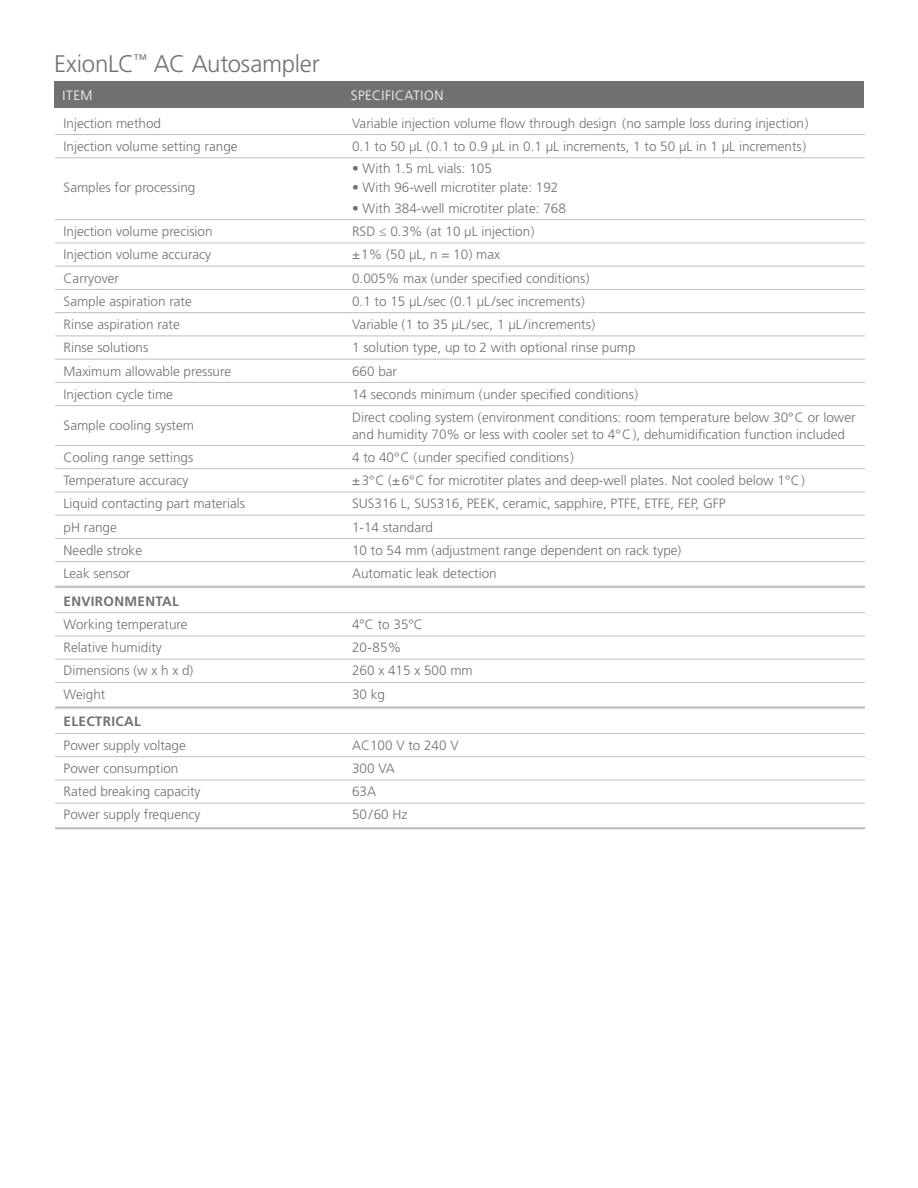
<style>
.page{position:relative;width:918px;height:1188px;background:#fff}
.page>*{position:absolute;margin:0;border:0;box-sizing:border-box;transform-origin:0 0}
.t1{font:300 24px "Frutiger LT Std";letter-spacing:-.01em;color:#707171}
.t2{font:300 13.5px/16.5px "Frutiger LT Std";color:#707171}
.t3{font:700 13.5px "Frutiger LT Std";letter-spacing:.025em;color:#707171}
.t4{font:300 13.5px "Frutiger LT Std";letter-spacing:.035em;color:#fff}
</style>
<div class="page">
<div style="left:54px;top:81px;width:810px;height:27px;background:#707171"></div>
<hr style="left:55px;top:134px;width:810px;height:1px;background:#bebfc2">
<hr style="left:55px;top:157px;width:810px;height:1px;background:#bebfc2">
<hr style="left:55px;top:219px;width:810px;height:1px;background:#bebfc2">
<hr style="left:55px;top:243px;width:810px;height:1px;background:#bebfc2">
<hr style="left:55px;top:266px;width:810px;height:1px;background:#bebfc2">
<hr style="left:55px;top:289px;width:810px;height:1px;background:#bebfc2">
<hr style="left:55px;top:312px;width:810px;height:1px;background:#bebfc2">
<hr style="left:55px;top:336px;width:810px;height:1px;background:#bebfc2">
<hr style="left:55px;top:359px;width:810px;height:1px;background:#bebfc2">
<hr style="left:55px;top:382px;width:810px;height:1px;background:#bebfc2">
<hr style="left:55px;top:405px;width:810px;height:1px;background:#bebfc2">
<hr style="left:55px;top:445px;width:810px;height:1px;background:#bebfc2">
<hr style="left:55px;top:468px;width:810px;height:1px;background:#bebfc2">
<hr style="left:55px;top:492px;width:810px;height:1px;background:#bebfc2">
<hr style="left:55px;top:515px;width:810px;height:1px;background:#bebfc2">
<hr style="left:55px;top:538px;width:810px;height:1px;background:#bebfc2">
<hr style="left:55px;top:561px;width:810px;height:1px;background:#bebfc2">
<hr style="left:55px;top:586px;width:810px;height:2px;background:#bebfc2">
<hr style="left:55px;top:612px;width:810px;height:1px;background:#bebfc2">
<hr style="left:55px;top:636px;width:810px;height:1px;background:#bebfc2">
<hr style="left:55px;top:659px;width:810px;height:1px;background:#bebfc2">
<hr style="left:55px;top:682px;width:810px;height:1px;background:#bebfc2">
<hr style="left:55px;top:706px;width:810px;height:3px;background:#bebfc2">
<hr style="left:55px;top:733px;width:810px;height:1px;background:#bebfc2">
<hr style="left:55px;top:756px;width:810px;height:1px;background:#bebfc2">
<hr style="left:55px;top:780px;width:810px;height:1px;background:#bebfc2">
<hr style="left:55px;top:803px;width:810px;height:1px;background:#bebfc2">
<hr style="left:55px;top:827px;width:810px;height:2px;background:#bebfc2">
<h1 class="t1" style="left:54px;top:50px;width:267px">ExionLC<sup>™</sup> AC Autosampler</h1>
<p class="t4" style="left:62px;top:88px;width:31px">ITEM</p>
<p class="t4" style="left:351px;top:88px;width:94px">SPECIFICATION</p>
<p class="t2" style="left:64px;top:115px;width:99px">Injection method</p>
<p class="t2" style="left:352px;top:115px;width:458px">Variable injection volume flow through design (no sample loss during injection)</p>
<p class="t2" style="left:64px;top:138px;width:176px">Injection volume setting range</p>
<p class="t2" style="left:352px;top:138px;width:456px">0.1 to 50 µL (0.1 to 0.9 µL in 0.1 µL increments, 1 to 50 µL in 1 µL increments)</p>
<p class="t2" style="left:352px;top:160px;width:141px">• With 1.5 mL vials: 105</p>
<p class="t2" style="left:64px;top:179px;width:133px">Samples for processing</p>
<p class="t2" style="left:352px;top:179px;width:208px">• With 96-well microtiter plate: 192</p>
<p class="t2" style="left:352px;top:200px;width:215px">• With 384-well microtiter plate: 768</p>
<p class="t2" style="left:64px;top:223px;width:151px">Injection volume precision</p>
<p class="t2" style="left:352px;top:223px;width:184px">RSD ≤ 0.3% (at 10 µL injection)</p>
<p class="t2" style="left:64px;top:247px;width:149px">Injection volume accuracy</p>
<p class="t2" style="left:352px;top:247px;width:150px">±1% (50 µL, n = 10) max</p>
<p class="t2" style="left:64px;top:270px;width:57px">Carryover</p>
<p class="t2" style="left:352px;top:270px;width:239px">0.005% max (under specified conditions)</p>
<p class="t2" style="left:64px;top:293px;width:130px">Sample aspiration rate</p>
<p class="t2" style="left:352px;top:293px;width:234px">0.1 to 15 µL/sec (0.1 µL/sec increments)</p>
<p class="t2" style="left:64px;top:316px;width:118px">Rinse aspiration rate</p>
<p class="t2" style="left:352px;top:316px;width:245px">Variable (1 to 35 µL/sec, 1 µL/increments)</p>
<p class="t2" style="left:64px;top:340px;width:86px">Rinse solutions</p>
<p class="t2" style="left:352px;top:340px;width:285px">1 solution type, up to 2 with optional rinse pump</p>
<p class="t2" style="left:64px;top:363px;width:169px">Maximum allowable pressure</p>
<p class="t2" style="left:352px;top:363px;width:47px">660 bar</p>
<p class="t2" style="left:64px;top:386px;width:111px">Injection cycle time</p>
<p class="t2" style="left:352px;top:386px;width:288px">14 seconds minimum (under specified conditions)</p>
<p class="t2" style="left:64px;top:417px;width:132px">Sample cooling system</p>
<p class="t2" style="left:352px;top:409px;width:505px">Direct cooling system (environment conditions: room temperature below 30°C or lower and humidity 70% or less with cooler set to 4°C), dehumidification function included</p>
<p class="t2" style="left:64px;top:449px;width:131px">Cooling range settings</p>
<p class="t2" style="left:352px;top:449px;width:223px">4 to 40°C (under specified conditions)</p>
<p class="t2" style="left:64px;top:472px;width:126px">Temperature accuracy</p>
<p class="t2" style="left:352px;top:472px;width:454px">±3°C (±6°C for microtiter plates and deep-well plates. Not cooled below 1°C)</p>
<p class="t2" style="left:64px;top:496px;width:183px">Liquid contacting part materials</p>
<p class="t2" style="left:352px;top:496px;width:375px">SUS316 L, SUS316, PEEK, ceramic, sapphire, PTFE, ETFE, FEP, GFP</p>
<p class="t2" style="left:64px;top:519px;width:55px">pH range</p>
<p class="t2" style="left:352px;top:519px;width:82px">1-14 standard</p>
<p class="t2" style="left:64px;top:542px;width:80px">Needle stroke</p>
<p class="t2" style="left:352px;top:542px;width:331px">10 to 54 mm (adjustment range dependent on rack type)</p>
<p class="t2" style="left:64px;top:565px;width:68px">Leak sensor</p>
<p class="t2" style="left:352px;top:565px;width:146px">Automatic leak detection</p>
<p class="t3" style="left:64px;top:593px;width:117px">ENVIRONMENTAL</p>
<p class="t2" style="left:64px;top:616px;width:126px">Working temperature</p>
<p class="t2" style="left:352px;top:616px;width:72px">4°C to 35°C</p>
<p class="t2" style="left:64px;top:640px;width:100px">Relative humidity</p>
<p class="t2" style="left:352px;top:640px;width:51px">20-85%</p>
<p class="t2" style="left:64px;top:663px;width:131px">Dimensions (w x h x d)</p>
<p class="t2" style="left:352px;top:663px;width:122px">260 x 415 x 500 mm</p>
<p class="t2" style="left:64px;top:686px;width:43px">Weight</p>
<p class="t2" style="left:352px;top:686px;width:35px">30 kg</p>
<p class="t3" style="left:64px;top:714px;width:79px">ELECTRICAL</p>
<p class="t2" style="left:64px;top:737px;width:124px">Power supply voltage</p>
<p class="t2" style="left:352px;top:737px;width:108px">AC100 V to 240 V</p>
<p class="t2" style="left:64px;top:760px;width:116px">Power consumption</p>
<p class="t2" style="left:352px;top:760px;width:44px">300 VA</p>
<p class="t2" style="left:64px;top:784px;width:139px">Rated breaking capacity</p>
<p class="t2" style="left:352px;top:784px;width:26px">63A</p>
<p class="t2" style="left:64px;top:807px;width:139px">Power supply frequency</p>
<p class="t2" style="left:352px;top:807px;width:57px">50/60 Hz</p>
</div>
